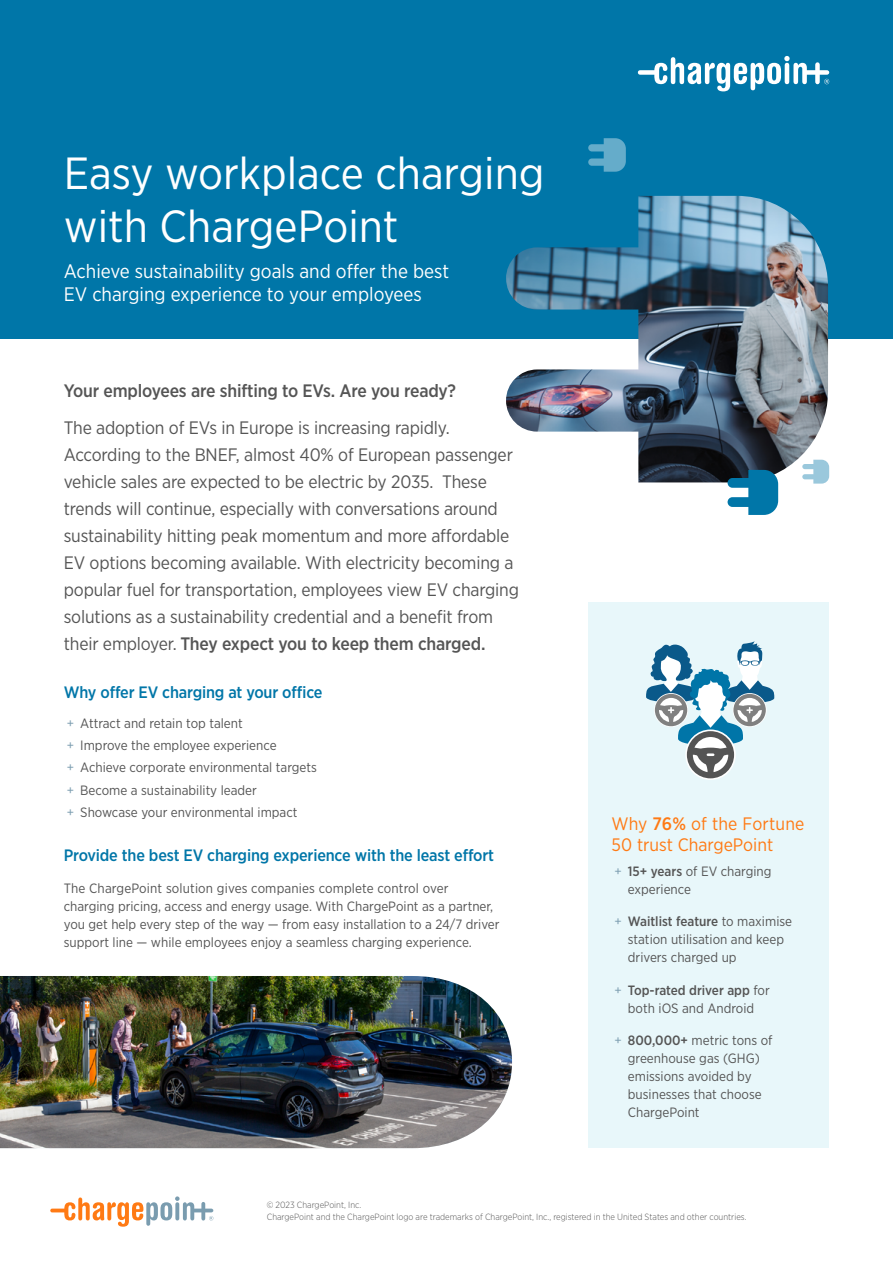
<style>
.page{position:relative;width:893px;height:1263px;background:#fff}
.page>*{position:absolute;margin:0;border:0;box-sizing:border-box;transform-origin:0 0}
.t1{font:45px/52.5px "Gotham Narrow";color:#fff}
.t2{font:19.5px/23.4px "Gotham Narrow";color:#fff}
.t3{font:18px/27px "Gotham Narrow";letter-spacing:-.01em;color:#555}
.t4{font:500 18px "Gotham Narrow";letter-spacing:-.01em;color:#555}
.t5{font:18px/21px "Gotham Narrow";color:#ff7a14}
.t6{font:500 16.5px "Gotham Narrow";letter-spacing:-.01em;color:#0076a8}
.t7{font:13.5px/18px "Gotham Narrow";color:#555}
.t8{font:300 9px/12px "Gotham Narrow";color:#555}
.s1{font-weight:500}
.s2{color:#7a9caf}
</style>
<div class="page">
<div style="left:588px;top:603px;width:241px;height:545px;background:#e8f7fa"></div>
<div style="left:0;top:0;width:893px;height:339px;background:#0076a8"></div>
<svg style="left:638px;top:56px;width:191px;height:35px"></svg>
<svg style="left:50px;top:1196px;width:163px;height:31px"></svg>
<img style="left:0;top:976px;width:512px;height:172px">
<div style="left:687px;top:731px;width:47px;height:47px;background:#545454;border-radius:50%"></div>
<svg style="left:646px;top:641px;width:128px;height:131px"></svg>
<img style="left:506px;top:196px;width:322px;height:286px">
<svg style="left:728px;top:470px;width:50px;height:45px"></svg>
<svg style="left:802px;top:460px;width:27px;height:24px"></svg>
<svg style="left:588px;top:138px;width:38px;height:34px"></svg>
<h1 class="t1" style="left:64px;top:146px;width:482px">Easy workplace charging with ChargePoint</h1>
<h2 class="t2" style="left:64px;top:259px;width:387px">Achieve sustainability goals and offer the best<br>EV charging experience to your employees</h2>
<h3 class="t4" style="left:64px;top:379px;width:394px">Your employees are shifting to EVs. Are you ready?</h3>
<p class="t3" style="left:64px;top:414px;width:457px">The adoption of EVs in Europe is increasing rapidly.<br>According to the BNEF, almost 40% of European passenger vehicle sales are expected to be electric by 2035. These trends will continue, especially with conversations around sustainability hitting peak momentum and more affordable EV options becoming available. With electricity becoming a popular fuel for transportation, employees view EV charging solutions as a sustainability credential and a benefit from their employer. <span class="s1">They expect you to keep them charged.</span></p>
<p class="t6" style="left:64px;top:682px;width:260px">Why offer EV charging at your office</p>
<p class="t7" style="left:67px;top:712px;width:252px;line-height:22.2px"><span class="s2">+</span> Attract and retain top talent<br><span class="s2">+</span> Improve the employee experience<br><span class="s2">+</span> Achieve corporate environmental targets <span class="s2">+</span> Become a sustainability leader<br><span class="s2">+</span> Showcase your environmental impact</p>
<p class="t6" style="left:64px;top:844px;width:432px">Provide the best EV charging experience with the least effort</p>
<p class="t7" style="left:64px;top:879px;width:437px">The ChargePoint solution gives companies complete control over charging pricing, access and energy usage. With ChargePoint as a partner, you get help every step of the way — from easy installation to a 24/7 driver support line — while employees enjoy a seamless charging experience.</p>
<h3 class="t5" style="left:611px;top:813px;width:194px">Why <span class="s1">76%</span> of the Fortune<br>50 trust ChargePoint</h3>
<p class="t7" style="left:628px;top:862px;width:145px;text-indent:-14px"><span class="s2">+</span> <span class="s1">15+ years</span> of EV charging experience</p>
<p class="t7" style="left:628px;top:912px;width:166px;text-indent:-14px"><span class="s2">+</span> <span class="s1">Waitlist feature</span> to maximise station utilisation and keep drivers charged up</p>
<p class="t7" style="left:614px;top:980px;width:157px;text-align:center"><span class="s2">+</span> <span class="s1">Top-rated driver app</span> for both iOS and Android</p>
<p class="t7" style="left:628px;top:1031px;width:146px;text-indent:-14px"><span class="s2">+</span> <span class="s1">800,000+</span> metric tons of greenhouse gas (GHG) emissions avoided by businesses that choose<br>ChargePoint</p>
<p class="t8" style="left:267px;top:1199px;width:481px">© 2023 ChargePoint, Inc.<br>ChargePoint and the ChargePoint logo are trademarks of ChargePoint, Inc., registered in the United States and other countries.</p>
</div>
